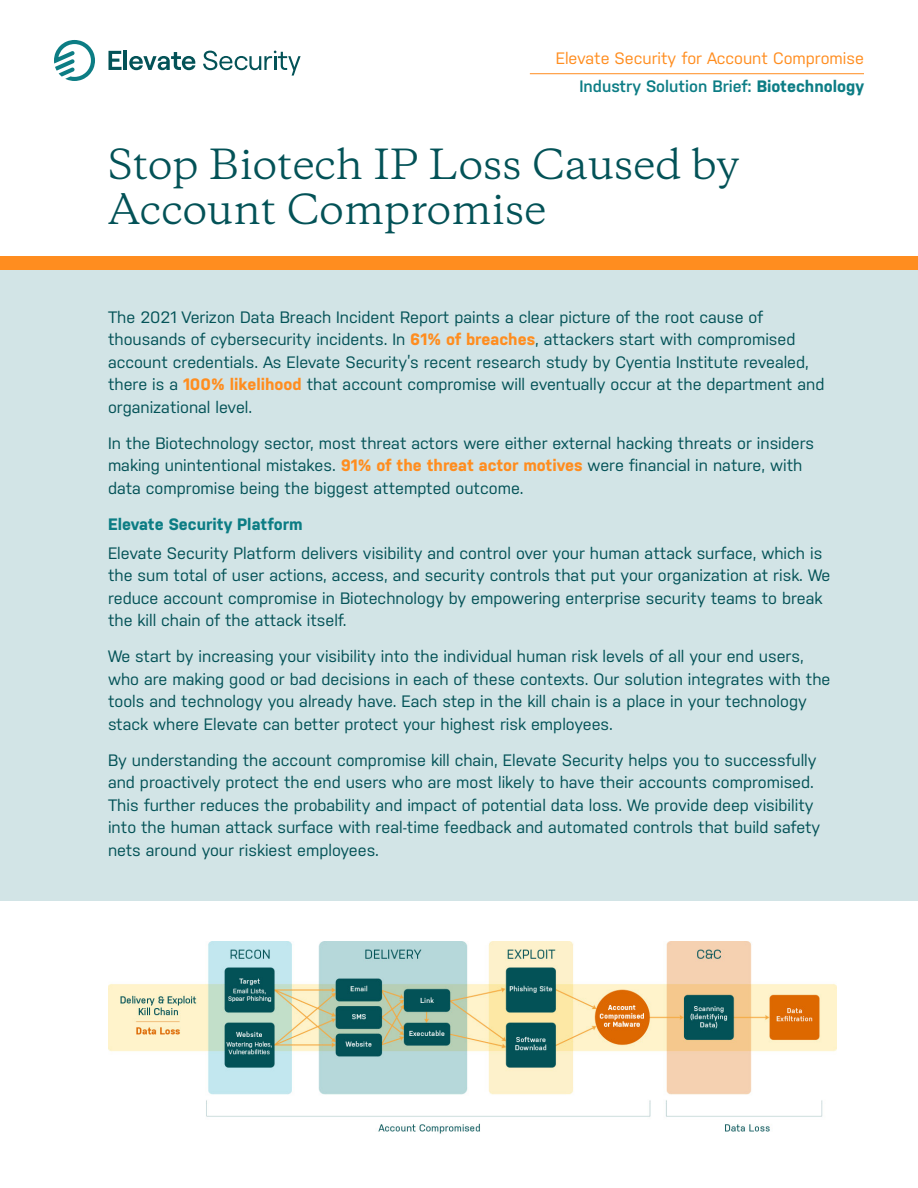
<style>
.page{position:relative;width:918px;height:1188px;background:#fff}
.page>*{position:absolute;margin:0;border:0;box-sizing:border-box;transform-origin:0 0}
.Headlines{font:39px/45px "Copernicus";color:#035257}
.Body_Text{font:16.5px/22.5px "Nudista";color:#035257}
.Orange_Bar{font:16.5px "Nudista";color:#ff8d1f}
.Orange_Bar-2{font:600 16.5px "Nudista";color:#0d7d85}
.Body_Sub_Head{font:700 16.5px "Nudista";color:#0c7d84}
.s1{font-weight:700}
.s2{font-weight:700;color:#ff8d1f}
</style>
<div class="page">
<div style="left:0;top:270px;width:918px;height:631px;background:#d2e4e6"></div>
<img style="left:108px;top:941px;width:729px;height:193px">
<svg style="left:54px;top:40px;width:41px;height:41px"></svg>
<svg style="left:109px;top:51px;width:13px;height:19px"></svg>
<hr style="left:124px;top:50px;width:3px;height:20px;background:#035257">
<svg style="left:129px;top:52px;width:66px;height:18px"></svg>
<svg style="left:203px;top:51px;width:98px;height:25px"></svg>
<hr style="left:530px;top:73px;width:334px;height:1px;background:#ff8d1f">
<div style="left:0;top:256px;width:918px;height:14px;background:#ff8d1f"></div>
<p class="Orange_Bar" style="left:556px;top:49px;width:310px">Elevate Security for Account Compromise</p>
<p class="Orange_Bar-2" style="left:580px;top:77px;width:286px">Industry Solution Brief: <span class="s1">Biotechnology</span></p>
<p class="Headlines" style="left:108px;top:142px;width:633px">Stop Biotech IP Loss Caused by<br>Account Compromise</p>
<p class="Body_Text" style="left:108px;top:306px;width:718px">The 2021 Verizon Data Breach Incident Report paints a clear picture of the root cause of thousands of cybersecurity incidents. In <span class="s2">61% of breaches</span>, attackers start with compromised account credentials. As Elevate Security’s recent research study by Cyentia Institute revealed, there is a <span class="s2">100% likelihood</span> that account compromise will eventually occur at the department and organizational level.</p>
<p class="Body_Text" style="left:108px;top:432px;width:708px">In the Biotechnology sector, most threat actors were either external hacking threats or insiders making unintentional mistakes. <span class="s2">91% of the threat actor motives</span> were financial in nature, with data compromise being the biggest attempted outcome.</p>
<p class="Body_Sub_Head" style="left:108px;top:514px;width:196px">Elevate Security Platform</p>
<p class="Body_Text" style="left:108px;top:542px;width:724px">Elevate Security Platform delivers visibility and control over your human attack surface, which is the sum total of user actions, access, and security controls that put your organization at risk. We reduce account compromise in Biotechnology by empowering enterprise security teams to break the kill chain of the attack itself.</p>
<p class="Body_Text" style="left:108px;top:645px;width:724px">We start by increasing your visibility into the individual human risk levels of all your end users, who are making good or bad decisions in each of these contexts. Our solution integrates with the tools and technology you already have. Each step in the kill chain is a place in your technology stack where Elevate can better protect your highest risk employees.</p>
<p class="Body_Text" style="left:108px;top:749px;width:714px">By understanding the account compromise kill chain, Elevate Security helps you to successfully and proactively protect the end users who are most likely to have their accounts compromised.<br>This further reduces the probability and impact of potential data loss. We provide deep visibility into the human attack surface with real-time feedback and automated controls that build safety nets around your riskiest employees.</p>
</div>
